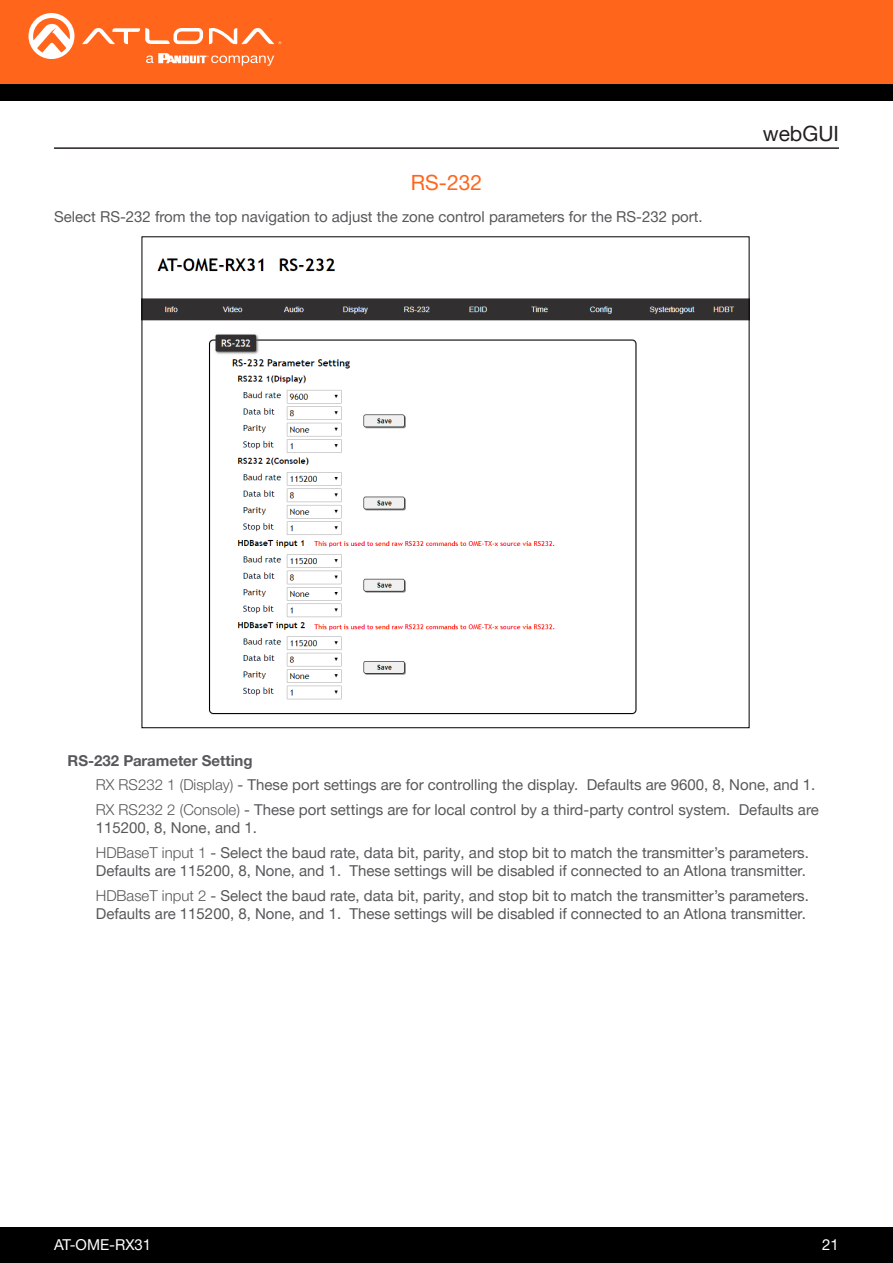
<style>
.page{position:relative;width:893px;height:1263px;background:#fff}
.page>*{position:absolute;margin:0;border:0;box-sizing:border-box;transform-origin:0 0}
.Subsection_Header{font:21px "Helvetica Neue LTW1 G";color:#ff661c}
.Non_TOC_Section_Head{font:21px "Helvetica Neue LTW1 G";color:#231f20}
.Bullets{font:15px/18px "Helvetica Neue LTW1 G";color:#57585a}
.General_Text{font:15px "Helvetica Neue LTW1 G";color:#57585a}
.Bullets-2{font:700 15px "Helvetica Neue LTW1 G";color:#57585a}
.t1{font:15px "Helvetica Neue LTW1 G";color:#fff}
.s1{font-weight:300}
</style>
<div class="page">
<div style="left:0;top:1227px;width:893px;height:36px;background:#000"></div>
<div style="left:0;top:0;width:893px;height:84px;background:#ff661c"></div>
<div style="left:0;top:84px;width:893px;height:16px;background:#000"></div>
<svg style="left:82px;top:28px;width:121px;height:16px"></svg>
<svg style="left:209px;top:28px;width:72px;height:16px"></svg>
<svg style="left:29px;top:13px;width:45px;height:46px"></svg>
<svg style="left:146px;top:53px;width:128px;height:13px"></svg>
<img style="left:144px;top:258px;width:603px;height:457px">
<hr style="left:54px;top:147px;width:785px;height:2px;background:#231f20">
<p class="Subsection_Header" style="left:411px;top:170px;width:73px">RS-232</p>
<p class="General_Text" style="left:54px;top:207px;width:650px">Select RS-232 from the top navigation to adjust the zone control parameters for the RS-232 port.</p>
<p class="Non_TOC_Section_Head" style="left:763px;top:120px;width:78px">webGUI</p>
<p class="Bullets-2" style="left:68px;top:751px;width:187px">RS-232 Parameter Setting</p>
<p class="Bullets" style="left:96px;top:776px;width:721px"><span class="s1">RX RS232 1 (Display)</span> - These port settings are for controlling the display. Defaults are 9600, 8, None, and 1.</p>
<p class="Bullets" style="left:96px;top:801px;width:724px"><span class="s1">RX RS232 2 (Console)</span> - These port settings are for local control by a third-party control system. Defaults are<br>115200, 8, None, and 1.</p>
<p class="Bullets" style="left:96px;top:843px;width:715px"><span class="s1">HDBaseT input 1</span> - Select the baud rate, data bit, parity, and stop bit to match the transmitter’s parameters.<br>Defaults are 115200, 8, None, and 1. These settings will be disabled if connected to an Atlona transmitter.</p>
<p class="Bullets" style="left:96px;top:886px;width:715px"><span class="s1">HDBaseT input 2</span> - Select the baud rate, data bit, parity, and stop bit to match the transmitter’s parameters.<br>Defaults are 115200, 8, None, and 1. These settings will be disabled if connected to an Atlona transmitter.</p>
<p class="t1" style="left:54px;top:1235px;width:99px">AT-OME-RX31</p>
<p class="t1" style="left:822px;top:1235px;width:18px">21</p>
</div>
